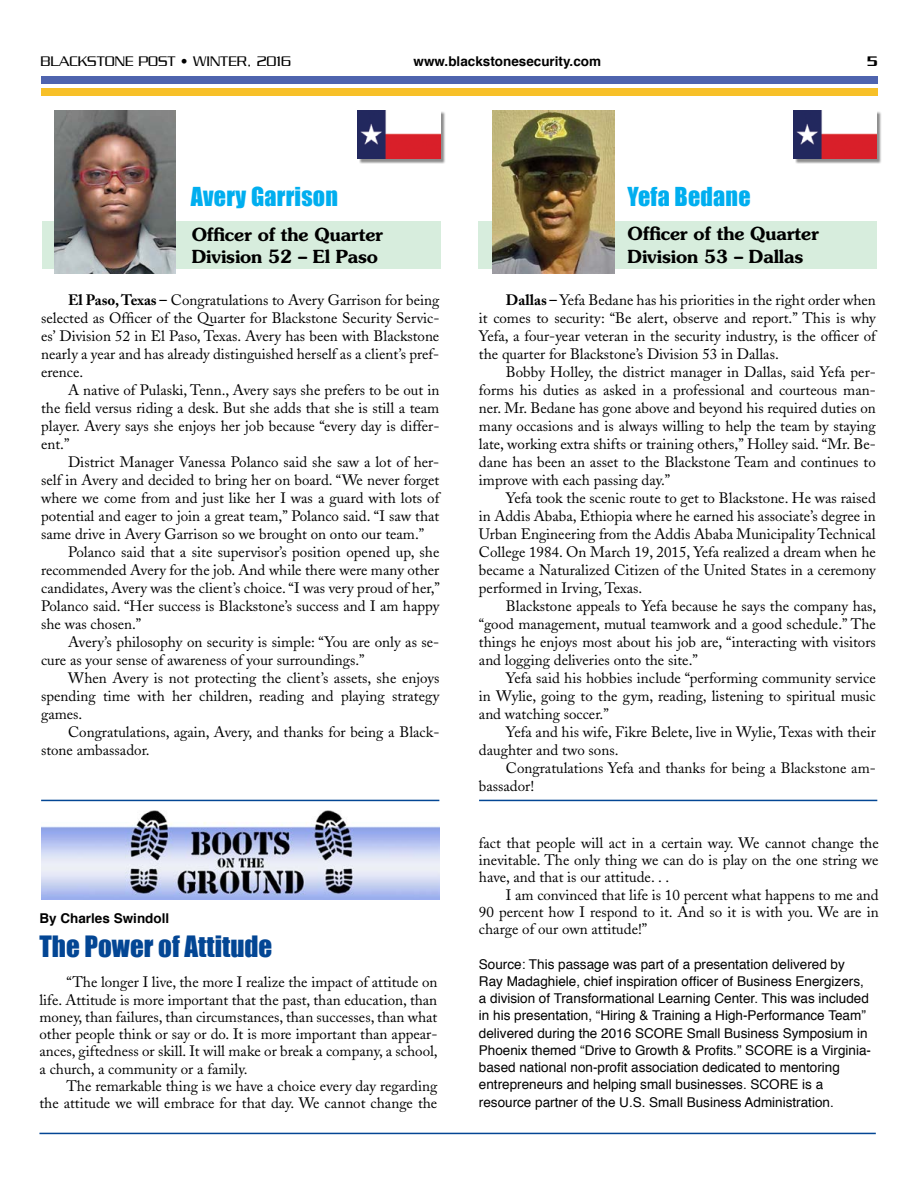
<style>
.page{position:relative;width:918px;height:1188px;background:#fff}
.page>*{position:absolute;margin:0;border:0;box-sizing:border-box;transform-origin:0 0}
.t1{font:27px "Impact";color:#034694}
.t2{font:24px "Impact";letter-spacing:.01em;color:#00aeef}
.t3{font:600 18px/22.5px "Souvenir";letter-spacing:-.01em;color:#000}
.t4{font:15px/18px "Adobe Caslon";color:#000;text-align:justify}
.t5{font:300 15px "Serpentine";color:#000}
.t6{font:500 15px "Serpentine";color:#000}
.t7{font:13.5px/17.4px "Helvetica";color:#000}
.t8{font:700 13.5px "Helvetica";color:#000}
.s1{font-weight:700}
</style>
<div class="page">
<div style="left:41px;top:76px;width:837px;height:8px;background:#4f64ae"></div>
<div style="left:41px;top:88px;width:837px;height:8px;background:#f7c028"></div>
<hr style="left:41px;top:800px;width:398px;height:1px;background:#034694">
<hr style="left:479px;top:800px;width:398px;height:1px;background:#034694">
<div style="left:43px;top:221px;width:398px;height:47px;background:#d7eddd"></div>
<div style="left:478px;top:221px;width:399px;height:48px;background:#d7eddd"></div>
<div style="left:359px;top:112px;width:87px;height:52px;background:#000;opacity:.45"></div>
<img style="left:358px;top:110px;width:83px;height:49px">
<div style="left:795px;top:112px;width:87px;height:52px;background:#000;opacity:.45"></div>
<img style="left:794px;top:110px;width:83px;height:49px">
<img style="left:54px;top:110px;width:122px;height:163px">
<img style="left:493px;top:110px;width:121px;height:163px">
<hr style="left:39px;top:1133px;width:837px;height:1px;background:#034694">
<img style="left:41px;top:811px;width:398px;height:89px">
<p class="t5" style="left:41px;top:53px;width:252px">BLACKSTONE POST • WINTER, 2016</p>
<p class="t8" style="left:414px;top:50px;width:189px">www.blackstonesecurity.com</p>
<p class="t6" style="left:867px;top:53px;width:12px">5</p>
<h2 class="t2" style="left:191px;top:178px;width:149px">Avery Garrison</h2>
<h2 class="t2" style="left:628px;top:178px;width:125px">Yefa Bedane</h2>
<p class="t3" style="left:192px;top:223px;width:193px">Officer of the Quarter<br>Division 52 – El Paso</p>
<p class="t4" style="left:41px;top:291px;width:400px;text-indent:27px"><span class="s1">El Paso, Texas –</span> Congratulations to Avery Garrison for being selected as Officer of the Quarter for Blackstone Security Servic&shy;es’ Division 52 in El Paso, Texas. Avery has been with Blackstone nearly a year and has already distinguished herself as a client’s pref&shy;erence.</p>
<p class="t4" style="left:41px;top:381px;width:400px;text-indent:27px">A native of Pulaski, Tenn., Avery says she prefers to be out in the field versus riding a desk. But she adds that she is still a team player. Avery says she enjoys her job because “every day is differ&shy;ent.”</p>
<p class="t4" style="left:41px;top:453px;width:400px;text-indent:27px">District Manager Vanessa Polanco said she saw a lot of her&shy;self in Avery and decided to bring her on board. “We never forget where we come from and just like her I was a guard with lots of potential and eager to join a great team,” Polanco said. “I saw that same drive in Avery Garrison so we brought on onto our team.”</p>
<p class="t4" style="left:41px;top:543px;width:400px;text-indent:27px">Polanco said that a site supervisor’s position opened up, she recommended Avery for the job. And while there were many other candidates, Avery was the client’s choice. “I was very proud of her,” Polanco said. “Her success is Blackstone’s success and I am happy she was chosen.”</p>
<p class="t4" style="left:41px;top:633px;width:400px;text-indent:27px">Avery’s philosophy on security is simple: “You are only as se&shy;cure as your sense of awareness of your surroundings.”</p>
<p class="t4" style="left:41px;top:669px;width:400px;text-indent:27px">When Avery is not protecting the client’s assets, she enjoys spending time with her children, reading and playing strategy games.</p>
<p class="t4" style="left:41px;top:723px;width:400px;text-indent:27px">Congratulations, again, Avery, and thanks for being a Black&shy;stone ambassador.</p>
<p class="t8" style="left:39px;top:907px;width:131px">By Charles Swindoll</p>
<h1 class="t1" style="left:39px;top:925px;width:234px">The Power of Attitude</h1>
<p class="t4" style="left:39px;top:974px;width:400px;line-height:17.2px;text-indent:27px">“The longer I live, the more I realize the impact of attitude on life. Attitude is more important that the past, than education, than money, than failures, than circumstances, than successes, than what other people think or say or do. It is more important than appear&shy;ances, giftedness or skill. It will make or break a company, a school, a church, a community or a family.</p>
<p class="t4" style="left:39px;top:1077px;width:399px;line-height:17.2px;text-align:right">The remarkable thing is we have a choice every day regarding<br>the attitude we will embrace for that day. We cannot change the</p>
<p class="t3" style="left:628px;top:223px;width:193px">Officer of the Quarter<br>Division 53 – Dallas</p>
<p class="t4" style="left:479px;top:291px;width:398px;text-indent:27px"><span class="s1">Dallas –</span> Yefa Bedane has his priorities in the right order when it comes to security: “Be alert, observe and report.” This is why Yefa, a four-year veteran in the security industry, is the officer of the quarter for Blackstone’s Division 53 in Dallas.</p>
<p class="t4" style="left:479px;top:363px;width:398px;text-indent:27px">Bobby Holley, the district manager in Dallas, said Yefa per&shy;forms his duties as asked in a professional and courteous man&shy;ner. Mr. Bedane has gone above and beyond his required duties on many occasions and is always willing to help the team by staying late, working extra shifts or training others,” Holley said. “Mr. Be&shy;dane has been an asset to the Blackstone Team and continues to improve with each passing day.”</p>
<p class="t4" style="left:479px;top:489px;width:398px;text-indent:27px">Yefa took the scenic route to get to Blackstone. He was raised in Addis Ababa, Ethiopia where he earned his associate’s degree in Urban Engineering from the Addis Ababa Municipality Technical College 1984. On March 19, 2015, Yefa realized a dream when he became a Naturalized Citizen of the United States in a ceremony performed in Irving, Texas.</p>
<p class="t4" style="left:479px;top:597px;width:399px;text-indent:27px">Blackstone appeals to Yefa because he says the company has, “good management, mutual teamwork and a good schedule.” The things he enjoys most about his job are, “interacting with visitors and logging deliveries onto the site.”</p>
<p class="t4" style="left:479px;top:669px;width:398px;text-indent:27px">Yefa said his hobbies include “performing community service in Wylie, going to the gym, reading, listening to spiritual music and watching soccer.”</p>
<p class="t4" style="left:479px;top:723px;width:398px;text-indent:27px">Yefa and his wife, Fikre Belete, live in Wylie, Texas with their daughter and two sons.</p>
<p class="t4" style="left:479px;top:759px;width:398px;text-indent:27px">Congratulations Yefa and thanks for being a Blackstone am&shy;bassador!</p>
<p class="t4" style="left:479px;top:834px;width:401px;line-height:17.2px">fact that people will act in a certain way. We cannot change the inevitable. The only thing we can do is play on the one string we have, and that is our attitude. . .</p>
<p class="t4" style="left:479px;top:886px;width:401px;line-height:17.2px;text-indent:27px">I am convinced that life is 10 percent what happens to me and 90 percent how I respond to it. And so it is with you. We are in charge of our own attitude!”</p>
<p class="t7" style="left:479px;top:956px;width:394px">Source: This passage was part of a presentation delivered by Ray Madaghiele, chief inspiration officer of Business Energizers, a division of Transformational Learning Center. This was included in his presentation, “Hiring &amp; Training a High-Performance Team” delivered during the 2016 SCORE Small Business Symposium in Phoenix themed “Drive to Growth &amp; Profits.” SCORE is a Virginia&shy;based national non-profit association dedicated to mentoring entrepreneurs and helping small businesses. SCORE is a resource partner of the U.S. Small Business Administration.</p>
</div>
